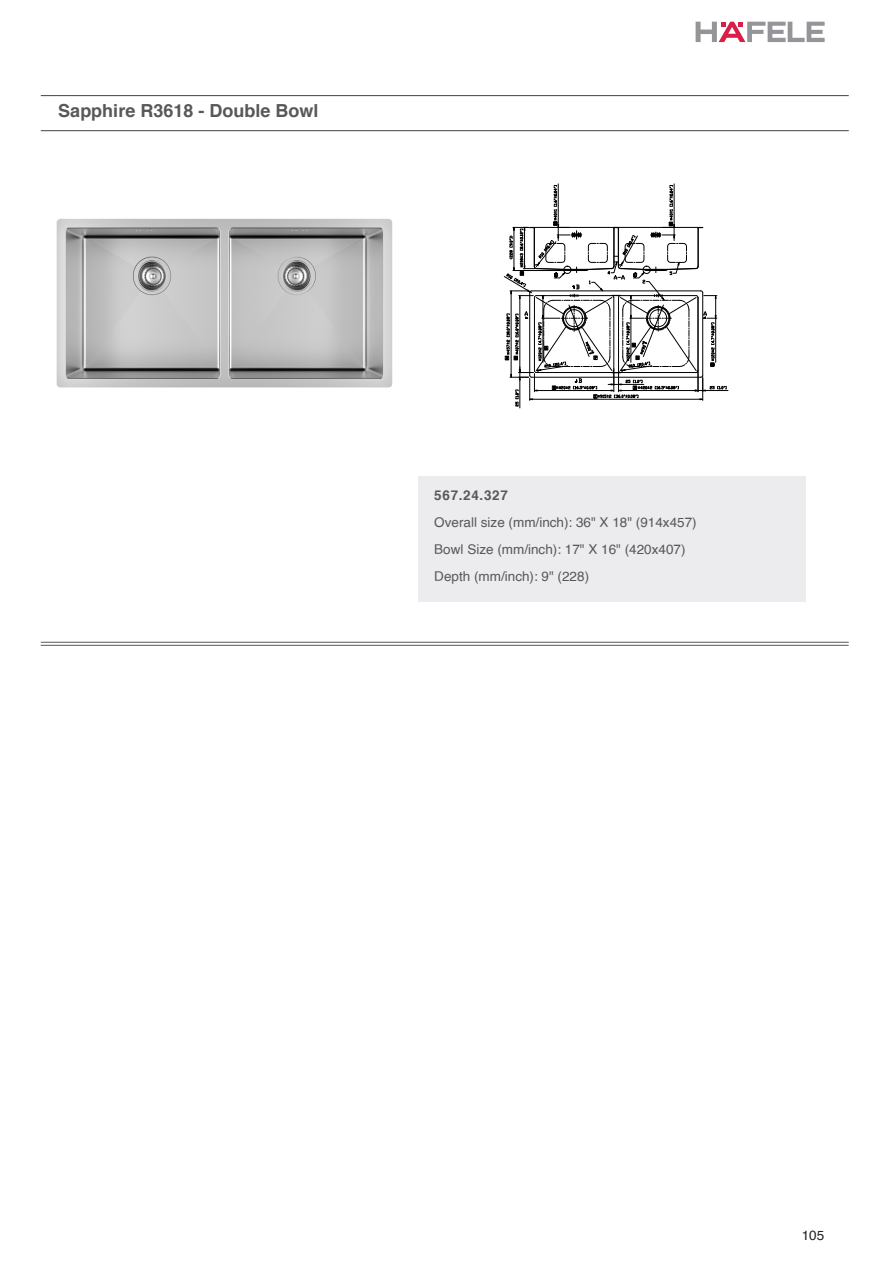
<style>
.page{position:relative;width:893px;height:1263px;background:#fff}
.page>*{position:absolute;margin:0;border:0;box-sizing:border-box;transform-origin:0 0}
.t1{font:700 18px "Helvetica";color:#57585a}
.t2{font:13.5px/27px "Helvetica";color:#57585a}
.t3{font:700 13.5px "Helvetica";letter-spacing:.05em;color:#57585a}
.t4{font:13.5px "Helvetica";color:#231f20}
</style>
<div class="page">
<svg style="left:696px;top:22px;width:129px;height:20px"></svg>
<hr style="left:41px;top:95px;width:808px;height:1px;background:#57585a">
<hr style="left:41px;top:130px;width:808px;height:1px;background:#57585a">
<div style="left:418px;top:476px;width:387px;height:126px;background:#ececee"></div>
<hr style="left:41px;top:645px;width:808px;height:1px;background:#57585a">
<hr style="left:41px;top:642px;width:808px;height:1px;background:#57585a">
<img style="left:56px;top:218px;width:337px;height:170px">
<svg style="left:503px;top:183px;width:226px;height:226px"></svg>
<h1 class="t1" style="left:58px;top:96px;width:262px">Sapphire R3618 - Double Bowl</h1>
<p class="t3" style="left:434px;top:484px;width:75px">567.24.327</p>
<p class="t2" style="left:434px;top:509px;width:264px">Overall size (mm/inch): 36" X 18" (914x457)<br>Bowl Size (mm/inch): 17" X 16" (420x407)<br>Depth (mm/inch): 9" (228)</p>
<p class="t4" style="left:802px;top:1225px;width:24px">105</p>
</div>
